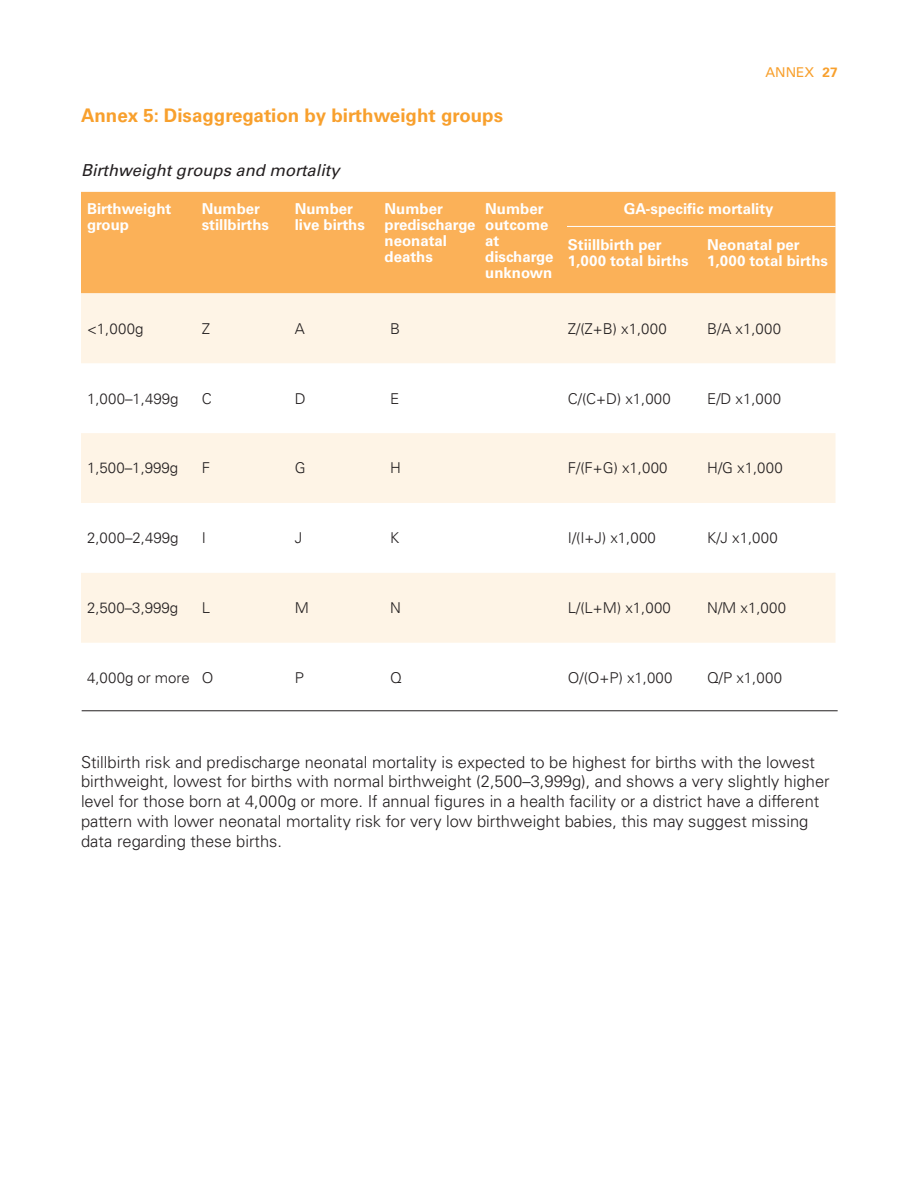
<style>
.page{position:relative;width:918px;height:1188px;background:#fff}
.page>*{position:absolute;margin:0;border:0;box-sizing:border-box;transform-origin:0 0}
.t1{font:700 18.75px "Univers LT Std";color:#f8a02d}
.t2{font:300 16.5px/19.8px "Univers LT Std";color:#231f20}
.t3{font:italic 16.5px "Univers LT Std";color:#231f20}
.t4{font:300 15px "Univers LT";letter-spacing:.02em;color:#231f20}
.t5{font:700 15px/16.2px "Univers LT Std";color:#fff}
.t6{font:300 15px "Univers LT";color:#231f20}
.t7{font:13.5px "Univers LT Std";color:#f8a02d}
.t8{font:700 13.5px "Univers LT Std";color:#f8a02d}
</style>
<div class="page">
<div style="left:81px;top:192px;width:755px;height:101px;background:#fbb158"></div>
<svg style="left:81px;top:293px;width:755px;height:350px;fill:#fef4e6"></svg>
<hr style="left:567px;top:226px;width:269px;height:1px;background:#fff">
<hr style="left:82px;top:711px;width:756px;height:1px;background:#231f20">
<p class="t1" style="left:81px;top:104px;width:424px">Annex 5: Disaggregation by birthweight groups</p>
<p class="t7" style="left:766px;top:64px;width:50px">ANNEX</p>
<p class="t8" style="left:823px;top:65px;width:17px">27</p>
<p class="t3" style="left:81px;top:160px;width:260px">Birthweight groups and mortality</p>
<p class="t5" style="left:87px;top:200px;width:86px">Birthweight group</p>
<p class="t5" style="left:202px;top:200px;width:69px">Number stillbirths</p>
<p class="t5" style="left:295px;top:200px;width:72px">Number live births</p>
<p class="t5" style="left:385px;top:200px;width:93px">Number predischarge neonatal deaths</p>
<p class="t5" style="left:485px;top:200px;width:70px">Number outcome at discharge unknown</p>
<p class="t5" style="left:624px;top:200px;width:151px">GA-specific mortality</p>
<p class="t5" style="left:568px;top:237px;width:122px">Stiillbirth per<br>1,000 total births</p>
<p class="t5" style="left:707px;top:237px;width:122px">Neonatal per<br>1,000 total births</p>
<p class="t4" style="left:87px;top:319px;width:58px">&lt;1,000g</p>
<p class="t4" style="left:202px;top:319px;width:10px">Z</p>
<p class="t4" style="left:295px;top:319px;width:12px">A</p>
<p class="t4" style="left:390px;top:319px;width:12px">B</p>
<p class="t4" style="left:568px;top:319px;width:100px">Z/(Z+B) x1,000</p>
<p class="t4" style="left:707px;top:319px;width:75px">B/A x1,000</p>
<p class="t4" style="left:87px;top:389px;width:93px">1,000–1,499g</p>
<p class="t4" style="left:202px;top:389px;width:12px">C</p>
<p class="t4" style="left:295px;top:389px;width:12px">D</p>
<p class="t4" style="left:390px;top:389px;width:11px">E</p>
<p class="t4" style="left:568px;top:389px;width:105px">C/(C+D) x1,000</p>
<p class="t4" style="left:707px;top:389px;width:75px">E/D x1,000</p>
<p class="t4" style="left:87px;top:459px;width:93px">1,500–1,999g</p>
<p class="t4" style="left:202px;top:459px;width:10px">F</p>
<p class="t4" style="left:295px;top:459px;width:12px">G</p>
<p class="t4" style="left:390px;top:459px;width:12px">H</p>
<p class="t4" style="left:568px;top:459px;width:101px">F/(F+G) x1,000</p>
<p class="t4" style="left:707px;top:459px;width:77px">H/G x1,000</p>
<p class="t4" style="left:87px;top:529px;width:93px">2,000–2,499g</p>
<p class="t4" style="left:202px;top:529px;width:6px">I</p>
<p class="t4" style="left:295px;top:529px;width:9px">J</p>
<p class="t4" style="left:390px;top:529px;width:11px">K</p>
<p class="t4" style="left:568px;top:529px;width:90px">I/(I+J) x1,000</p>
<p class="t4" style="left:707px;top:529px;width:72px">K/J x1,000</p>
<p class="t4" style="left:87px;top:599px;width:93px">2,500–3,999g</p>
<p class="t4" style="left:202px;top:599px;width:10px">L</p>
<p class="t4" style="left:295px;top:599px;width:16px">M</p>
<p class="t4" style="left:390px;top:599px;width:12px">N</p>
<p class="t4" style="left:568px;top:599px;width:105px">L/(L+M) x1,000</p>
<p class="t4" style="left:707px;top:599px;width:80px">N/M x1,000</p>
<p class="t6" style="left:87px;top:669px;width:104px">4,000g or more</p>
<p class="t4" style="left:202px;top:669px;width:13px">O</p>
<p class="t4" style="left:295px;top:669px;width:11px">P</p>
<p class="t4" style="left:390px;top:669px;width:13px">Q</p>
<p class="t4" style="left:568px;top:669px;width:106px">O/(O+P) x1,000</p>
<p class="t4" style="left:707px;top:669px;width:76px">Q/P x1,000</p>
<p class="t2" style="left:81px;top:752px;width:750px">Stillbirth risk and predischarge neonatal mortality is expected to be highest for births with the lowest birthweight, lowest for births with normal birthweight (2,500–3,999g), and shows a very slightly higher level for those born at 4,000g or more. If annual figures in a health facility or a district have a different pattern with lower neonatal mortality risk for very low birthweight babies, this may suggest missing data regarding these births.</p>
</div>
